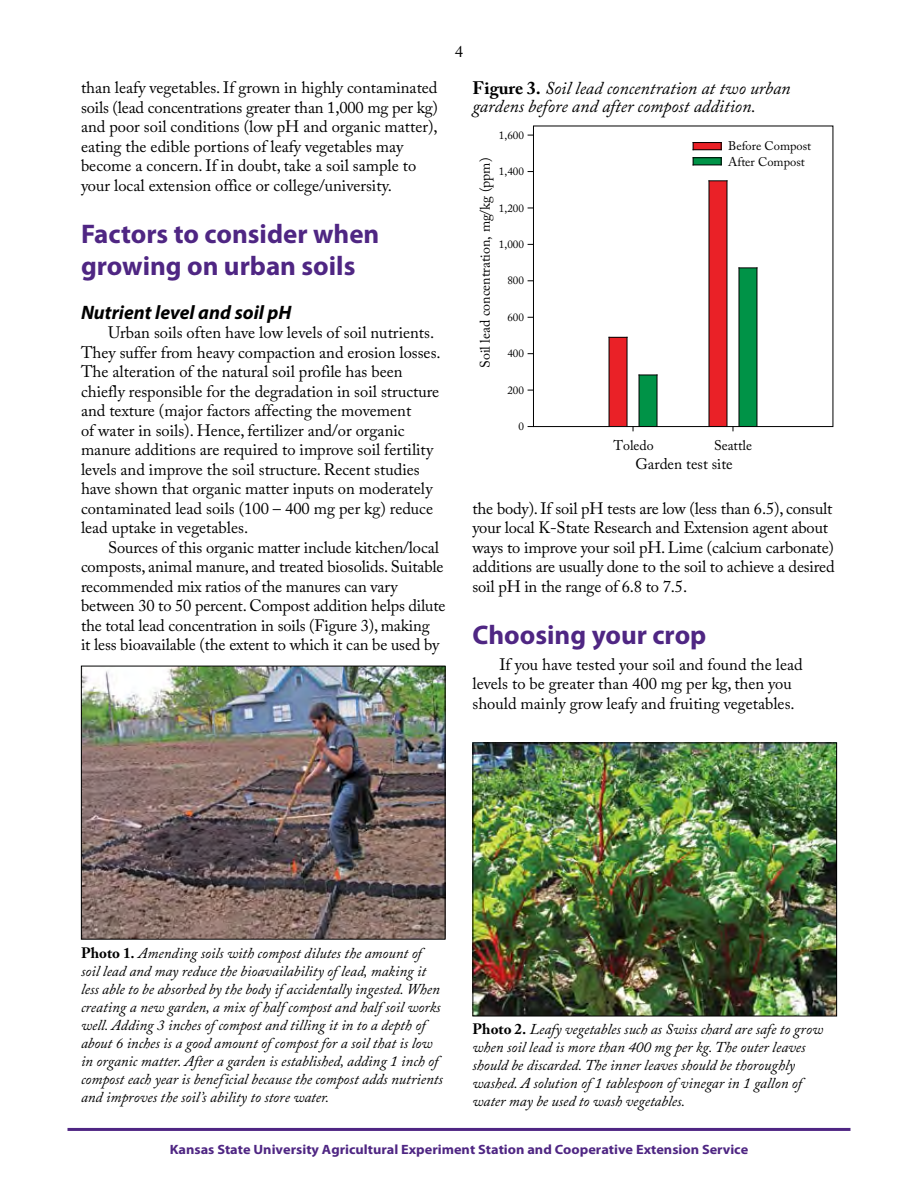
<style>
.page{position:relative;width:918px;height:1188px;background:#fff}
.page>*{position:absolute;margin:0;border:0;box-sizing:border-box;transform-origin:0 0}
.t1{font:700 27px/32.4px "Myriad Pro";color:#4f2683}
.t2{font:italic 700 19.5px "Myriad Pro";color:#000}
.t3{font:italic 18px/18px "Adobe Caslon Pro";color:#000}
.t4{font:16.5px/19.5px "Adobe Caslon Pro";color:#000}
.t5{font:15.3px "Adobe Caslon Pro";color:#000}
.t6{font:italic 15px/18px "Adobe Caslon Pro";color:#000}
.t7{font:13.95px "Adobe Caslon Pro";color:#000}
.t8{font:700 13.5px "Myriad Pro";color:#4f2683;scale:1.06 1}
.t9{font:12.45px/15.1px "Adobe Caslon Pro";color:#000}
.t10{font:11.1px "Adobe Caslon Pro";color:#000}
.s1{font-weight:700;font-style:normal}
</style>
<div class="page">
<div style="left:609px;top:337px;width:18px;height:89px;background:#ea2127"></div>
<hr style="left:627px;top:337px;width:1px;height:89px;background:#000">
<svg style="left:610px;top:337px;width:17px;height:1px"></svg>
<hr style="left:609px;top:337px;width:1px;height:89px;background:#000">
<div style="left:709px;top:181px;width:18px;height:245px;background:#ea2127"></div>
<hr style="left:727px;top:181px;width:1px;height:245px;background:#000">
<svg style="left:709px;top:180px;width:18px;height:1px"></svg>
<hr style="left:709px;top:181px;width:1px;height:245px;background:#000">
<div style="left:639px;top:375px;width:18px;height:51px;background:#009347"></div>
<hr style="left:657px;top:375px;width:1px;height:51px;background:#000">
<svg style="left:640px;top:375px;width:17px;height:1px"></svg>
<hr style="left:639px;top:375px;width:1px;height:51px;background:#000">
<div style="left:739px;top:268px;width:18px;height:158px;background:#009347"></div>
<hr style="left:757px;top:268px;width:1px;height:158px;background:#000">
<svg style="left:740px;top:268px;width:17px;height:1px"></svg>
<hr style="left:739px;top:268px;width:1px;height:158px;background:#000">
<svg style="left:693px;top:142px;width:29px;height:8px"></svg>
<svg style="left:693px;top:157px;width:29px;height:9px"></svg>
<div style="left:533px;top:126px;width:300px;height:301px;border:1px solid #000"></div>
<img style="left:83px;top:668px;width:361px;height:270px">
<div style="left:81px;top:666px;width:365px;height:274px;border:1px solid #000"></div>
<img style="left:474px;top:744px;width:361px;height:270px">
<div style="left:472px;top:742px;width:365px;height:274px;border:1px solid #000"></div>
<hr style="left:68px;top:1128px;width:782px;height:3px;background:#4f2683">
<p class="t4" style="left:81px;top:78px;width:359px">than leafy vegetables. If grown in highly contaminated soils (lead concentrations greater than 1,000 mg per kg) and poor soil conditions (low pH and organic matter), eating the edible portions of leafy vegetables may become a concern. If in doubt, take a soil sample to your local extension office or college/university.</p>
<h1 class="t1" style="left:81px;top:216px;width:300px">Factors to consider when growing on urban soils</h1>
<p class="t2" style="left:81px;top:299px;width:212px">Nutrient level and soil pH</p>
<p class="t4" style="left:81px;top:323px;width:361px;text-indent:27px">Urban soils often have low levels of soil nutrients.<br>They suffer from heavy compaction and erosion losses.<br>The alteration of the natural soil profile has been chiefly responsible for the degradation in soil structure and texture (major factors affecting the movement<br>of water in soils). Hence, fertilizer and/or organic manure additions are required to improve soil fertility levels and improve the soil structure. Recent studies have shown that organic matter inputs on moderately contaminated lead soils (100 – 400 mg per kg) reduce lead uptake in vegetables.</p>
<p class="t4" style="left:81px;top:537px;width:366px;text-indent:27px">Sources of this organic matter include kitchen/local composts, animal manure, and treated biosolids. Suitable recommended mix ratios of the manures can vary between 30 to 50 percent. Compost addition helps dilute the total lead concentration in soils (Figure 3), making<br>it less bioavailable (the extent to which it can be used by</p>
<p class="t4" style="left:455px;top:42px;width:10px">4</p>
<p class="t3" style="left:472px;top:79px;width:320px"><span class="s1">Figure 3.</span> Soil lead concentration at two urban gardens before and after compost addition.</p>
<p class="t10" style="left:499px;top:128px;width:27px">1,600</p>
<p class="t7" style="left:477px;top:368px;width:212px;rotate:-90deg">Soil lead concentration, mg/kg (ppm)</p>
<p class="t10" style="left:499px;top:165px;width:27px">1,400</p>
<p class="t10" style="left:499px;top:201px;width:27px">1,200</p>
<p class="t10" style="left:499px;top:238px;width:27px">1,000</p>
<p class="t10" style="left:507px;top:274px;width:18px">800</p>
<p class="t10" style="left:507px;top:311px;width:18px">600</p>
<p class="t10" style="left:507px;top:347px;width:18px">400</p>
<p class="t10" style="left:507px;top:383px;width:18px">200</p>
<p class="t9" style="left:728px;top:138px;width:85px">Before Compost<br>After Compost</p>
<p class="t10" style="left:518px;top:420px;width:7px">0</p>
<p class="t7" style="left:613px;top:437px;width:42px">Toledo</p>
<p class="t7" style="left:714px;top:437px;width:39px">Seattle</p>
<p class="t5" style="left:635px;top:455px;width:99px">Garden test site</p>
<p class="t4" style="left:473px;top:498px;width:364px">the body). If soil pH tests are low (less than 6.5), consult your local K-State Research and Extension agent about ways to improve your soil pH. Lime (calcium carbonate) additions are usually done to the soil to achieve a desired soil pH in the range of 6.8 to 7.5.</p>
<h1 class="t1" style="left:472px;top:617px;width:235px">Choosing your crop</h1>
<p class="t4" style="left:473px;top:654px;width:332px;text-indent:27px">If you have tested your soil and found the lead levels to be greater than 400 mg per kg, then you should mainly grow leafy and fruiting vegetables.</p>
<p class="t6" style="left:81px;top:944px;width:363px"><span class="s1">Photo 1.</span> Amending soils with compost dilutes the amount of soil lead and may reduce the bioavailability of lead, making it less able to be absorbed by the body if accidentally ingested. When creating a new garden, a mix of half compost and half soil works well. Adding 3 inches of compost and tilling it in to a depth of about 6 inches is a good amount of compost for a soil that is low in organic matter. After a garden is established, adding 1 inch of compost each year is beneficial because the compost adds nutrients and improves the soil’s ability to store water.</p>
<p class="t6" style="left:472px;top:1020px;width:352px"><span class="s1">Photo 2.</span> Leafy vegetables such as Swiss chard are safe to grow when soil lead is more than 400 mg per kg. The outer leaves should be discarded. The inner leaves should be thoroughly washed. A solution of 1 tablespoon of vinegar in 1 gallon of water may be used to wash vegetables.</p>
<p class="t8" style="left:170px;top:1141px;width:547px">Kansas State University Agricultural Experiment Station and Cooperative Extension Service</p>
</div>
